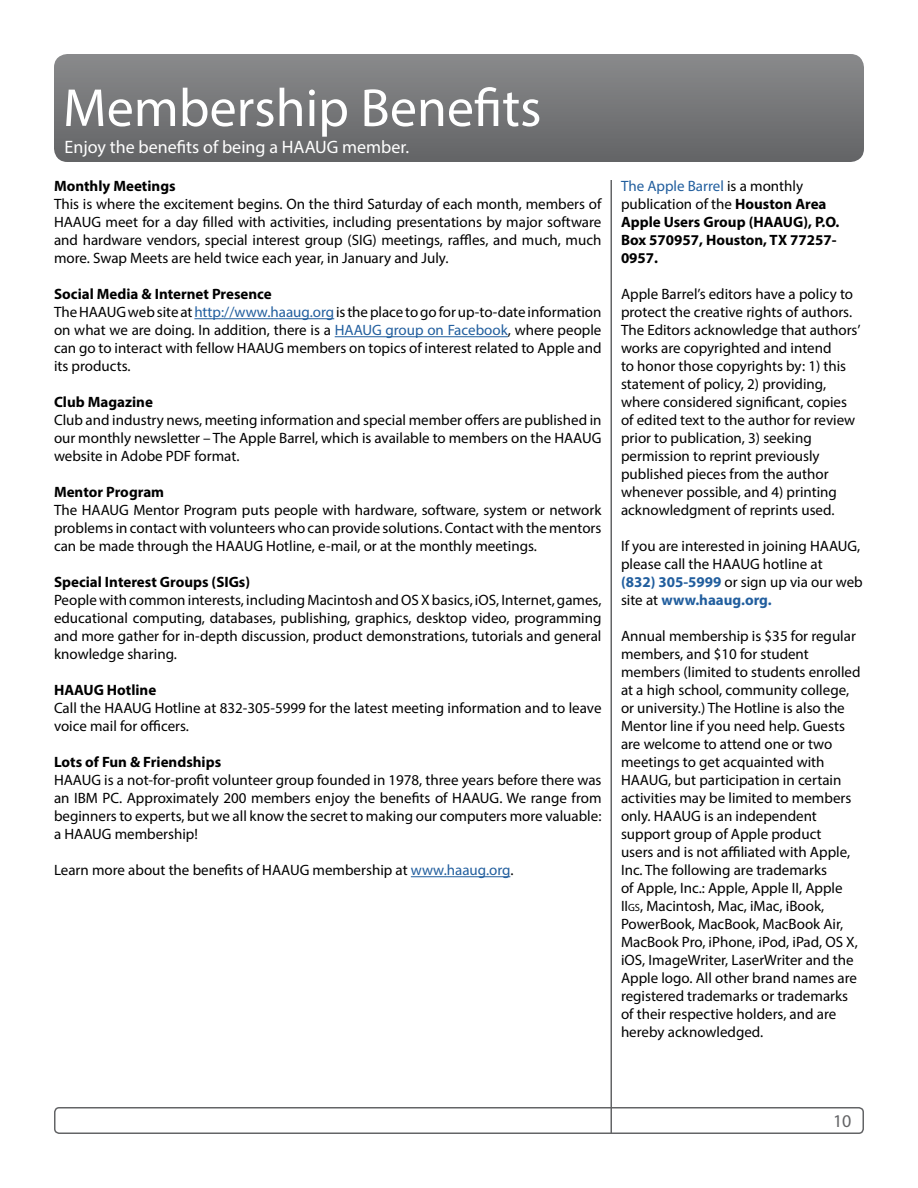
<style>
.page{position:relative;width:918px;height:1188px;background:#fff}
.page>*{position:absolute;margin:0;border:0;box-sizing:border-box;transform-origin:0 0}
.t1{font:54px "Myriad Pro";color:#fff}
.t2{font:18px "Myriad Pro";color:#fff}
.t3{font:18px "Myriad Pro";color:#636466}
.t4{font:15px/18px "Myriad Pro";color:#000;text-align:justify}
.t5{font:700 15px/18px "Myriad Pro";color:#000}
.s1{font-weight:700}
.s2{color:#215e9e}
.s3{font-weight:400;color:#215e9e}
.s4{font-weight:400}
.s5{font-weight:700;color:#215e9e}
.s6{font-size:10.5px}
.s7{font-style:inherit}
</style>
<div class="page">
<hr style="left:610px;top:180px;width:2px;height:954px;background:#636466">
<div style="left:54px;top:1107px;width:810px;height:27px;border:2px solid #636466;border-radius:4px"></div>
<div style="left:54px;top:54px;width:810px;height:108px;background:linear-gradient(to bottom,#898a8c,#636466);border-radius:14px"></div>
<hr style="left:194px;top:318px;width:140px;height:1px;background:#215e9e">
<hr style="left:335px;top:336px;width:173px;height:1px;background:#215e9e">
<hr style="left:411px;top:876px;width:99px;height:1px;background:#215e9e">
<h1 class="t1" style="left:63px;top:75px;width:480px">Membership Benefits</h1>
<p class="t2" style="left:64px;top:136px;width:346px">Enjoy the benefits of being a HAAUG member.</p>
<p class="t5" style="left:54px;top:177px;width:123px">Monthly Meetings</p>
<p class="t4" style="left:54px;top:195px;width:549px">This is where the excitement begins. On the third Saturday of each month, members of HAAUG meet for a day filled with activities, including presentations by major software and hardware vendors, special interest group (SIG) meetings, raffles, and much, much more. Swap Meets are held twice each year, in January and July.</p>
<p class="t4" style="left:54px;top:285px;width:549px;text-align:left"><span class="s1">Social Media &amp; Internet Presence<br></span>The HAAUG web site at <span class="s2">http://www.haaug.org</span> is the place to go for up-to-date information on what we are doing. In addition, there is a <span class="s2">HAAUG group on Facebook</span>, where people can go to interact with fellow HAAUG members on topics of interest related to Apple and its products.</p>
<p class="t5" style="left:54px;top:393px;width:100px">Club Magazine</p>
<p class="t4" style="left:54px;top:411px;width:549px">Club and industry news, meeting information and special member offers are published in our monthly newsletter – The Apple Barrel, which is available to members on the HAAUG website in Adobe PDF format.</p>
<p class="t5" style="left:54px;top:483px;width:112px">Mentor Program</p>
<p class="t4" style="left:54px;top:501px;width:549px">The HAAUG Mentor Program puts people with hardware, software, system or network problems in contact with volunteers who can provide solutions. Contact with the mentors can be made through the HAAUG Hotline, e-mail, or at the monthly meetings.</p>
<p class="t5" style="left:54px;top:573px;width:198px">Special Interest Groups (SIGs)</p>
<p class="t4" style="left:54px;top:591px;width:549px">People with common interests, including Macintosh and OS X basics, iOS, Internet, games, educational computing, databases, publishing, graphics, desktop video, programming and more gather for in-depth discussion, product demonstrations, tutorials and general knowledge sharing.</p>
<p class="t5" style="left:54px;top:681px;width:104px">HAAUG Hotline</p>
<p class="t4" style="left:54px;top:699px;width:549px">Call the HAAUG Hotline at 832-305-5999 for the latest meeting information and to leave voice mail for officers.</p>
<p class="t5" style="left:54px;top:753px;width:169px">Lots of Fun &amp; Friendships</p>
<p class="t4" style="left:54px;top:771px;width:549px">HAAUG is a not-for-profit volunteer group founded in 1978, three years before there was an IBM PC. Approximately 200 members enjoy the benefits of HAAUG. We range from beginners to experts, but we all know the secret to making our computers more valuable: a HAAUG membership!</p>
<p class="t4" style="left:54px;top:861px;width:461px">Learn more about the benefits of HAAUG membership at <span class="s2">www.haaug.org</span>.</p>
<p class="t5" style="left:621px;top:177px;width:220px"><span class="s3">The Apple Barrel</span> <span class="s4">is a monthly publication of the</span> Houston Area<br>Apple Users Group (HAAUG), P.O.<br>Box 570957, Houston, TX 77257-<br>0957.</p>
<p class="t4" style="left:621px;top:285px;width:241px;text-align:left">Apple Barrel’s editors have a policy to protect the creative rights of authors.<br>The Editors acknowledge that authors’ works are copyrighted and intend<br>to honor those copyrights by: 1) this statement of policy, 2) providing, where considered significant, copies of edited text to the author for review prior to publication, 3) seeking permission to reprint previously published pieces from the author whenever possible, and 4) printing acknowledgment of reprints used.</p>
<p class="t4" style="left:621px;top:537px;width:243px;text-align:left">If you are interested in joining HAAUG, please call the HAAUG hotline at<br><span class="s5">(832) 305-5999</span> or sign up via our web site at <span class="s5">www.haaug.org.</span></p>
<p class="t4" style="left:621px;top:627px;width:241px;text-align:left">Annual membership is $35 for regular members, and $10 for student members (limited to students enrolled at a high school, community college, or university.) The Hotline is also the Mentor line if you need help. Guests are welcome to attend one or two meetings to get acquainted with HAAUG, but participation in certain activities may be limited to members only. HAAUG is an independent support group of Apple product<br>users and is not affiliated with Apple, Inc. The following are trademarks<br>of Apple, Inc.: Apple, Apple II, Apple II<span class="s6">gs</span><span class="s7">, M</span>acintosh, Mac, iMac, iBook, PowerBook, MacBook, MacBook Air, MacBook Pro, iPhone, iPod, iPad, OS X, iOS, ImageWriter, LaserWriter and the Apple logo. All other brand names are registered trademarks or trademarks of their respective holders, and are hereby acknowledged.</p>
<p class="t3" style="left:833px;top:1110px;width:20px">10</p>
</div>
